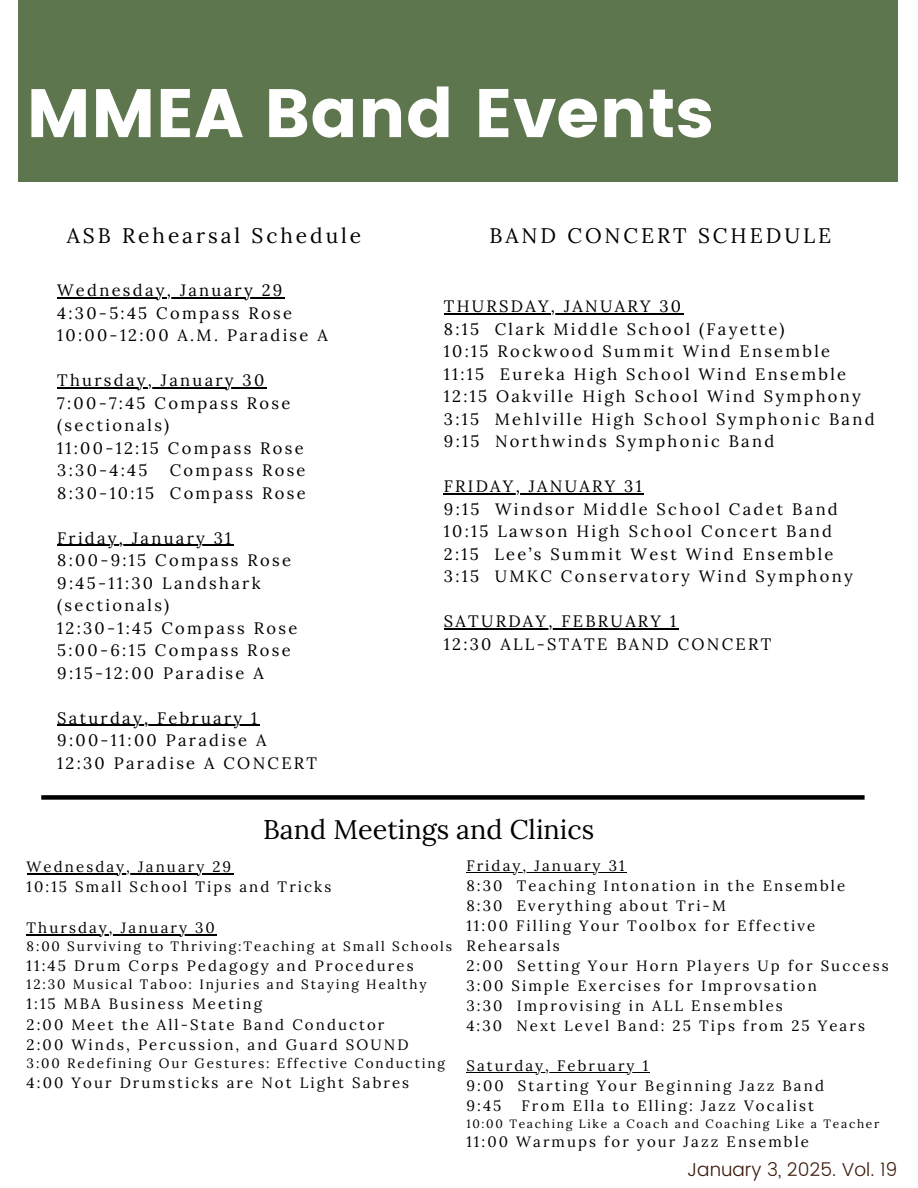
<style>
.page{position:relative;width:918px;height:1188px;background:#fff}
.page>*{position:absolute;margin:0;border:0;box-sizing:border-box;transform-origin:0 0}
.t1{font:68.4px "Poppins";color:#fff}
.t2{font:27px "Lora";color:#000}
.t3{font:21px "Lora";letter-spacing:.14em;color:#000}
.t4{font:300 18.75px "Poppins";color:#3c1a0c}
.t5{font:16.5px/22.5px "Lora";letter-spacing:.14em;color:#000}
.t6{font:15px/20px "Lora";letter-spacing:.14em;color:#000}
.t7{font:13.5px "Lora";letter-spacing:.14em;color:#000}
.t8{font:12px "Lora";letter-spacing:.14em;color:#000}
</style>
<div class="page">
<hr style="left:57px;top:297px;width:228px;height:2px;background:#000">
<hr style="left:57px;top:387px;width:210px;height:2px;background:#000">
<hr style="left:57px;top:545px;width:177px;height:1px;background:#000">
<hr style="left:57px;top:725px;width:203px;height:1px;background:#000">
<div style="left:18px;top:0;width:880px;height:181px;background:#5e764e"></div>
<hr style="left:444px;top:313px;width:239px;height:1px;background:#000">
<hr style="left:444px;top:493px;width:200px;height:1px;background:#000">
<hr style="left:444px;top:628px;width:234px;height:1px;background:#000">
<hr style="left:27px;top:873px;width:206px;height:1px;background:#000">
<hr style="left:27px;top:934px;width:190px;height:1px;background:#000">
<hr style="left:466px;top:872px;width:161px;height:1px;background:#000">
<hr style="left:466px;top:1072px;width:184px;height:1px;background:#000">
<div style="left:41px;top:795px;width:824px;height:5px;background:#000"></div>
<p class="t1" style="left:26px;top:74px;width:689px">MMEA Band Events</p>
<p class="t3" style="left:67px;top:222px;width:296px">ASB Rehearsal Schedule</p>
<h1 class="t5" style="left:57px;top:279px;width:227px">Wednesday, January 29</h1>
<h4 class="t5" style="left:57px;top:302px;width:236px">4:30-5:45 Compass Rose</h4>
<p class="t5" style="left:57px;top:324px;width:272px">10:00-12:00 A.M. Paradise A</p>
<p class="t5" style="left:57px;top:369px;width:209px">Thursday, January 30</p>
<p class="t5" style="left:57px;top:392px;width:235px">7:00-7:45 Compass Rose (sectionals)</p>
<p class="t5" style="left:57px;top:437px;width:248px">11:00-12:15 Compass Rose</p>
<p class="t5" style="left:57px;top:459px;width:92px">3:30-4:45</p>
<p class="t5" style="left:170px;top:459px;width:137px">Compass Rose</p>
<p class="t5" style="left:57px;top:482px;width:250px">8:30-10:15 Compass Rose</p>
<p class="t5" style="left:57px;top:527px;width:176px">Friday, January 31</p>
<p class="t5" style="left:57px;top:549px;width:235px">8:00-9:15 Compass Rose</p>
<p class="t5" style="left:57px;top:572px;width:205px">9:45-11:30 Landshark (sectionals)</p>
<p class="t5" style="left:57px;top:617px;width:242px">12:30-1:45 Compass Rose</p>
<p class="t5" style="left:57px;top:639px;width:235px">5:00-6:15 Compass Rose</p>
<p class="t5" style="left:57px;top:662px;width:208px">9:15-12:00 Paradise A</p>
<p class="t5" style="left:57px;top:707px;width:201px">Saturday, February 1</p>
<p class="t5" style="left:57px;top:729px;width:211px">9:00-11:00 Paradise A</p>
<p class="t5" style="left:57px;top:752px;width:261px">12:30 Paradise A CONCERT</p>
<p class="t3" style="left:489px;top:222px;width:343px">BAND CONCERT SCHEDULE</p>
<p class="t5" style="left:444px;top:295px;width:432px">THURSDAY, JANUARY 30<br>8:15 Clark Middle School (Fayette)<br>10:15 Rockwood Summit Wind Ensemble 11:15 Eureka High School Wind Ensemble 12:15 Oakville High School Wind Symphony 3:15 Mehlville High School Symphonic Band 9:15 Northwinds Symphonic Band</p>
<p class="t5" style="left:444px;top:475px;width:410px">FRIDAY, JANUARY 31<br>9:15 Windsor Middle School Cadet Band 10:15 Lawson High School Concert Band 2:15 Lee’s Summit West Wind Ensemble 3:15 UMKC Conservatory Wind Symphony</p>
<p class="t5" style="left:444px;top:610px;width:329px">SATURDAY, FEBRUARY 1<br>12:30 ALL-STATE BAND CONCERT</p>
<p class="t2" style="left:263px;top:812px;width:333px">Band Meetings and Clinics</p>
<p class="t6" style="left:27px;top:857px;width:206px">Wednesday, January 29</p>
<p class="t6" style="left:27px;top:877px;width:306px">10:15 Small School Tips and Tricks</p>
<h2 class="t6" style="left:27px;top:917px;width:190px">Thursday, January 30</h2>
<p class="t7" style="left:27px;top:937px;width:427px">8:00 Surviving to Thriving:Teaching at Small Schools</p>
<p class="t6" style="left:27px;top:956px;width:389px">11:45 Drum Corps Pedagogy and Procedures</p>
<p class="t7" style="left:27px;top:976px;width:401px">12:30 Musical Taboo: Injuries and Staying Healthy</p>
<p class="t6" style="left:27px;top:994px;width:237px">1:15 MBA Business Meeting</p>
<p class="t6" style="left:27px;top:1014px;width:359px">2:00 Meet the All-State Band Conductor</p>
<p class="t6" style="left:27px;top:1034px;width:383px">2:00 Winds, Percussion, and Guard SOUND</p>
<p class="t7" style="left:27px;top:1054px;width:420px">3:00 Redefining Our Gestures: Effective Conducting</p>
<p class="t6" style="left:27px;top:1073px;width:384px">4:00 Your Drumsticks are Not Light Sabres</p>
<p class="t6" style="left:466px;top:856px;width:160px">Friday, January 31</p>
<p class="t6" style="left:466px;top:876px;width:380px">8:30 Teaching Intonation in the Ensemble</p>
<p class="t6" style="left:466px;top:896px;width:38px">8:30</p>
<p class="t6" style="left:466px;top:896px;width:350px;text-indent:50px">Everything about Tri-M<br>11:00 Filling Your Toolbox for Effective<br>Rehearsals</p>
<p class="t6" style="left:466px;top:956px;width:424px">2:00 Setting Your Horn Players Up for Success</p>
<p class="t6" style="left:466px;top:976px;width:352px">3:00 Simple Exercises for Improvsation</p>
<p class="t6" style="left:466px;top:996px;width:38px">3:30</p>
<p class="t6" style="left:517px;top:996px;width:268px">Improvising in ALL Ensembles</p>
<p class="t6" style="left:466px;top:1016px;width:37px">4:30</p>
<p class="t6" style="left:516px;top:1016px;width:350px">Next Level Band: 25 Tips from 25 Years</p>
<p class="t6" style="left:466px;top:1056px;width:183px">Saturday, February 1</p>
<p class="t6" style="left:466px;top:1076px;width:359px">9:00 Starting Your Beginning Jazz Band</p>
<p class="t6" style="left:466px;top:1096px;width:36px">9:45</p>
<p class="t6" style="left:522px;top:1096px;width:294px">From Ella to Elling: Jazz Vocalist</p>
<p class="t8" style="left:466px;top:1116px;width:414px">10:00 Teaching Like a Coach and Coaching Like a Teacher</p>
<p class="t6" style="left:466px;top:1132px;width:344px">11:00 Warmups for your Jazz Ensemble</p>
<p class="t4" style="left:687px;top:1159px;width:212px">January 3, 2025. Vol. 19</p>
</div>
